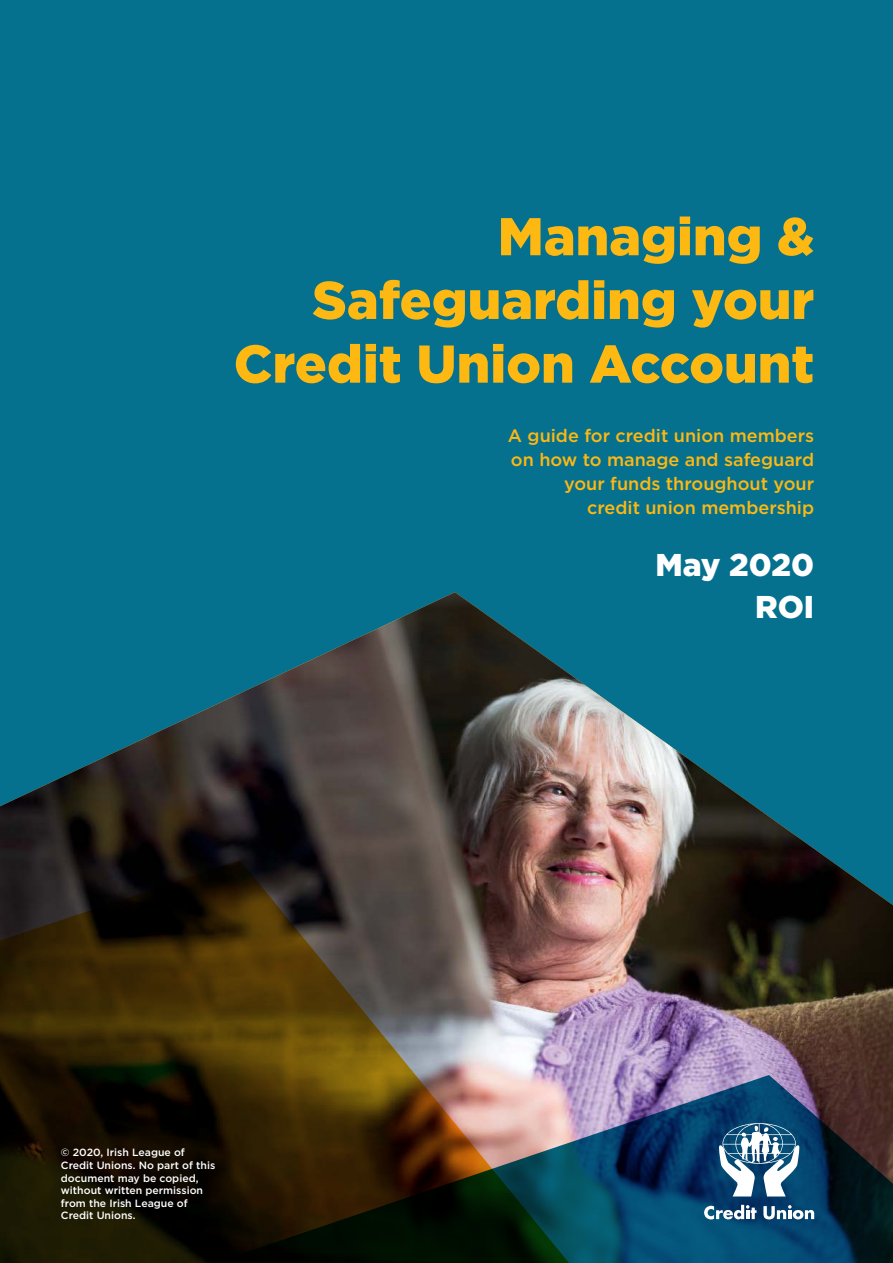
<style>
.page{position:relative;width:893px;height:1263px;background:#06718f}
.page>*{position:absolute;margin:0;border:0;box-sizing:border-box;transform-origin:0 0}
.t1{font:900 53.1px/63.8px "Gotham";color:#fdb812;text-align:right}
.t2{font:900 31.5px "Gotham";color:#fff}
.t3{font:500 18px/24px "Gotham";color:#fdb812;text-align:right}
.t4{font:500 10.5px/12.6px "Gotham";color:#fff}
</style>
<div class="page">
<img style="left:0;top:592px;width:893px;height:483px">
<svg style="left:579px;top:1075px;width:314px;height:188px;background:#214565"></svg>
<svg style="left:0;top:860px;width:579px;height:403px;background:#433724"></svg>
<svg style="left:704px;top:1205px;width:52px;height:14px"></svg>
<svg style="left:763px;top:1205px;width:51px;height:14px"></svg>
<svg style="left:718px;top:1123px;width:82px;height:73px;background:#6b90aa"></svg>
<h1 class="t1" style="left:234px;top:207px;width:582px">Managing &amp;<br>Safeguarding your<br>Credit Union Account</h1>
<h3 class="t3" style="left:508px;top:424px;width:308px">A guide for credit union members on how to manage and safeguard your funds throughout your credit union membership</h3>
<h2 class="t2" style="left:655px;top:551px;width:160px">May 2020</h2>
<h2 class="t2" style="left:755px;top:593px;width:61px">ROI</h2>
<p class="t4" style="left:61px;top:1147px;width:156px">© 2020, Irish League of<br>Credit Unions. No part of this document may be copied, without written permission from the Irish League of<br>Credit Unions.</p>
</div>
